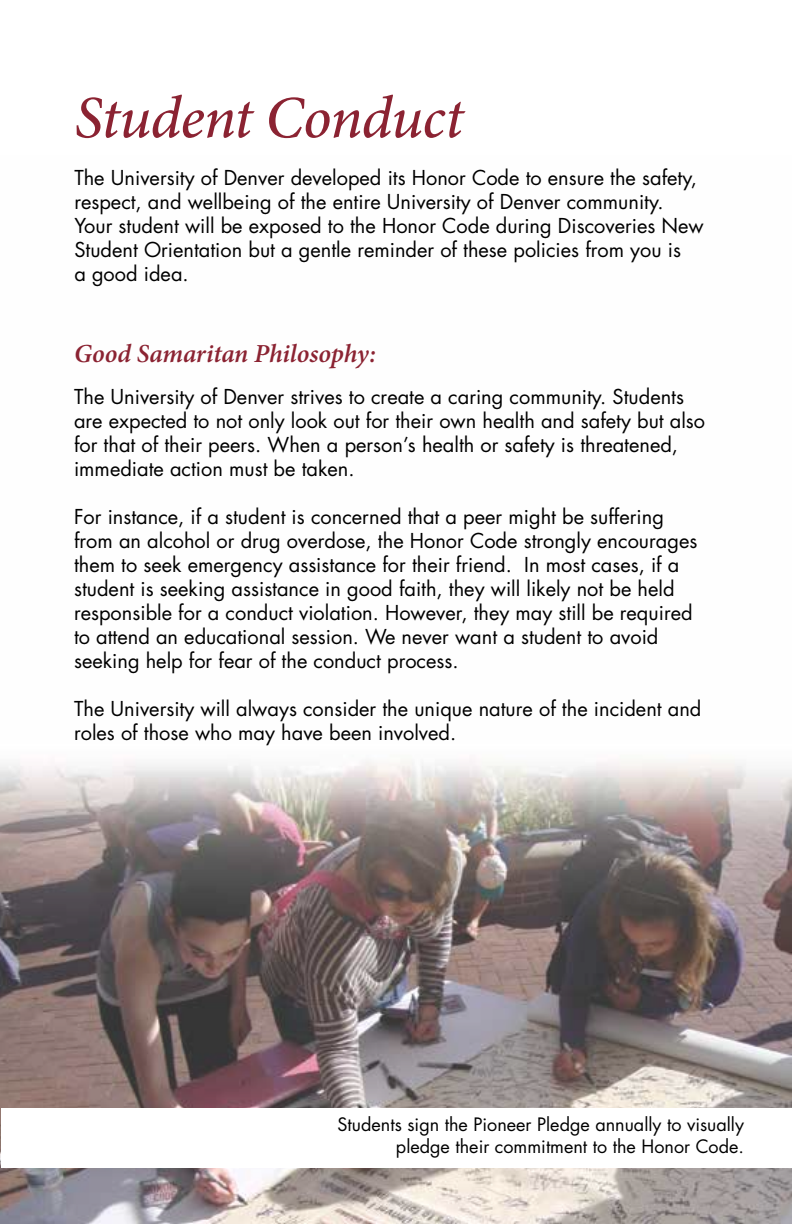
<style>
.page{position:relative;width:792px;height:1224px;background:#fff}
.page>*{position:absolute;margin:0;border:0;box-sizing:border-box;transform-origin:0 0}
.t1{font:italic 500 60px "Minion Pro";letter-spacing:-.015em;color:#8b2332}
.t2{font:italic 600 26px "Minion Pro";letter-spacing:-.005em;color:#8b2332}
.t3{font:20px/24px "Futura Std";color:#000}
.t4{font:18px/21.6px "Futura Std";color:#000;text-align:right}
</style>
<div class="page">
<img style="left:0;top:759px;width:792px;height:465px">
<div style="left:1px;top:1109px;width:791px;height:59px;background:#fff"></div>
<h1 class="t1" style="left:74px;top:77px;width:391px">Student Conduct</h1>
<p class="t3" style="left:74px;top:166px;width:631px">The University of Denver developed its Honor Code to ensure the safety, respect, and wellbeing of the entire University of Denver community.<br>Your student will be exposed to the Honor Code during Discoveries New Student Orientation but a gentle reminder of these policies from you is<br>a good idea.</p>
<h2 class="t2" style="left:74px;top:335px;width:304px">Good Samaritan Philosophy:</h2>
<p class="t3" style="left:74px;top:385px;width:633px">The University of Denver strives to create a caring community. Students are expected to not only look out for their own health and safety but also for that of their peers. When a person’s health or safety is threatened, immediate action must be taken.</p>
<p class="t3" style="left:74px;top:505px;width:625px">For instance, if a student is concerned that a peer might be suffering from an alcohol or drug overdose, the Honor Code strongly encourages them to seek emergency assistance for their friend. In most cases, if a student is seeking assistance in good faith, they will likely not be held responsible for a conduct violation. However, they may still be required to attend an educational session. We never want a student to avoid seeking help for fear of the conduct process.</p>
<p class="t3" style="left:74px;top:697px;width:629px">The University will always consider the unique nature of the incident and roles of those who may have been involved.</p>
<p class="t4" style="left:338px;top:1114px;width:408px">Students sign the Pioneer Pledge annually to visually pledge their commitment to the Honor Code.</p>
</div>
